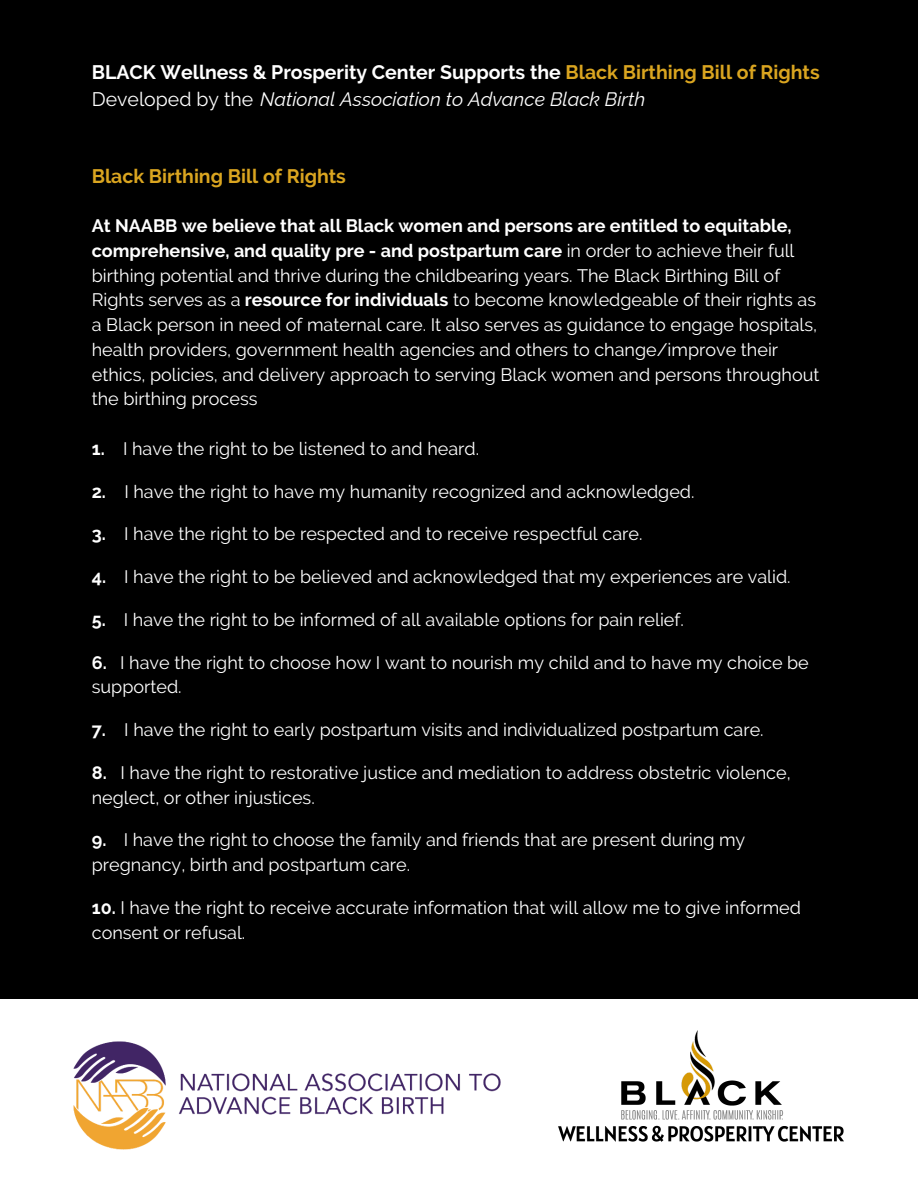
<style>
.page{position:relative;width:918px;height:1188px;background:#000}
.page>*{position:absolute;margin:0;border:0;box-sizing:border-box;transform-origin:0 0}
.t1{font:700 19.5px/27px "Raleway";color:#fff}
.t2{font:700 19.5px "Raleway";color:#daa520}
.t3{font:18px/24.8px "Raleway";color:#fff}
.s1{color:#daa520}
.s2{font-weight:400}
.s3{font-weight:400;font-style:italic}
.s4{font-weight:700}
</style>
<div class="page">
<div style="left:0;top:999px;width:918px;height:189px;background:#fff"></div>
<img style="left:73px;top:1041px;width:428px;height:109px">
<img style="left:559px;top:1030px;width:284px;height:111px">
<p class="t1" style="left:92px;top:58px;width:730px">BLACK Wellness &amp; Prosperity Center Supports the <span class="s1">Black Birthing Bill of Rights<br></span><span class="s2">Developed by the</span> <span class="s3">National Association to Advance Black Birth</span></p>
<p class="t2" style="left:92px;top:164px;width:256px">Black Birthing Bill of Rights</p>
<p class="t3" style="left:92px;top:213px;width:729px"><span class="s4">At NAABB we believe that all Black women and persons are entitled to equitable, comprehensive, and quality pre - and postpartum care</span> in order to achieve their full birthing potential and thrive during the childbearing years. The Black Birthing Bill of Rights serves as a <span class="s4">resource for individuals</span> to become knowledgeable of their rights as a Black person in need of maternal care. It also serves as guidance to engage hospitals, health providers, government health agencies and others to change/improve their ethics, policies, and delivery approach to serving Black women and persons throughout the birthing process</p>
<p class="t3" style="left:92px;top:436px;width:389px"><span class="s4">1.</span> I have the right to be listened to and heard.</p>
<p class="t3" style="left:92px;top:479px;width:604px"><span class="s4">2.</span> I have the right to have my humanity recognized and acknowledged.</p>
<p class="t3" style="left:92px;top:522px;width:552px"><span class="s4">3.</span> I have the right to be respected and to receive respectful care.</p>
<p class="t3" style="left:92px;top:564px;width:700px"><span class="s4">4.</span> I have the right to be believed and acknowledged that my experiences are valid.</p>
<p class="t3" style="left:92px;top:607px;width:594px"><span class="s4">5.</span> I have the right to be informed of all available options for pain relief.</p>
<p class="t3" style="left:92px;top:650px;width:719px"><span class="s4">6.</span> I have the right to choose how I want to nourish my child and to have my choice be supported.</p>
<p class="t3" style="left:92px;top:717px;width:673px"><span class="s4">7.</span> I have the right to early postpartum visits and individualized postpartum care.</p>
<p class="t3" style="left:92px;top:760px;width:701px"><span class="s4">8.</span> I have the right to restorative justice and mediation to address obstetric violence, neglect, or other injustices.</p>
<p class="t3" style="left:92px;top:828px;width:655px"><span class="s4">9.</span> I have the right to choose the family and friends that are present during my pregnancy, birth and postpartum care.</p>
<p class="t3" style="left:92px;top:895px;width:711px"><span class="s4">10.</span> I have the right to receive accurate information that will allow me to give informed consent or refusal.</p>
</div>
